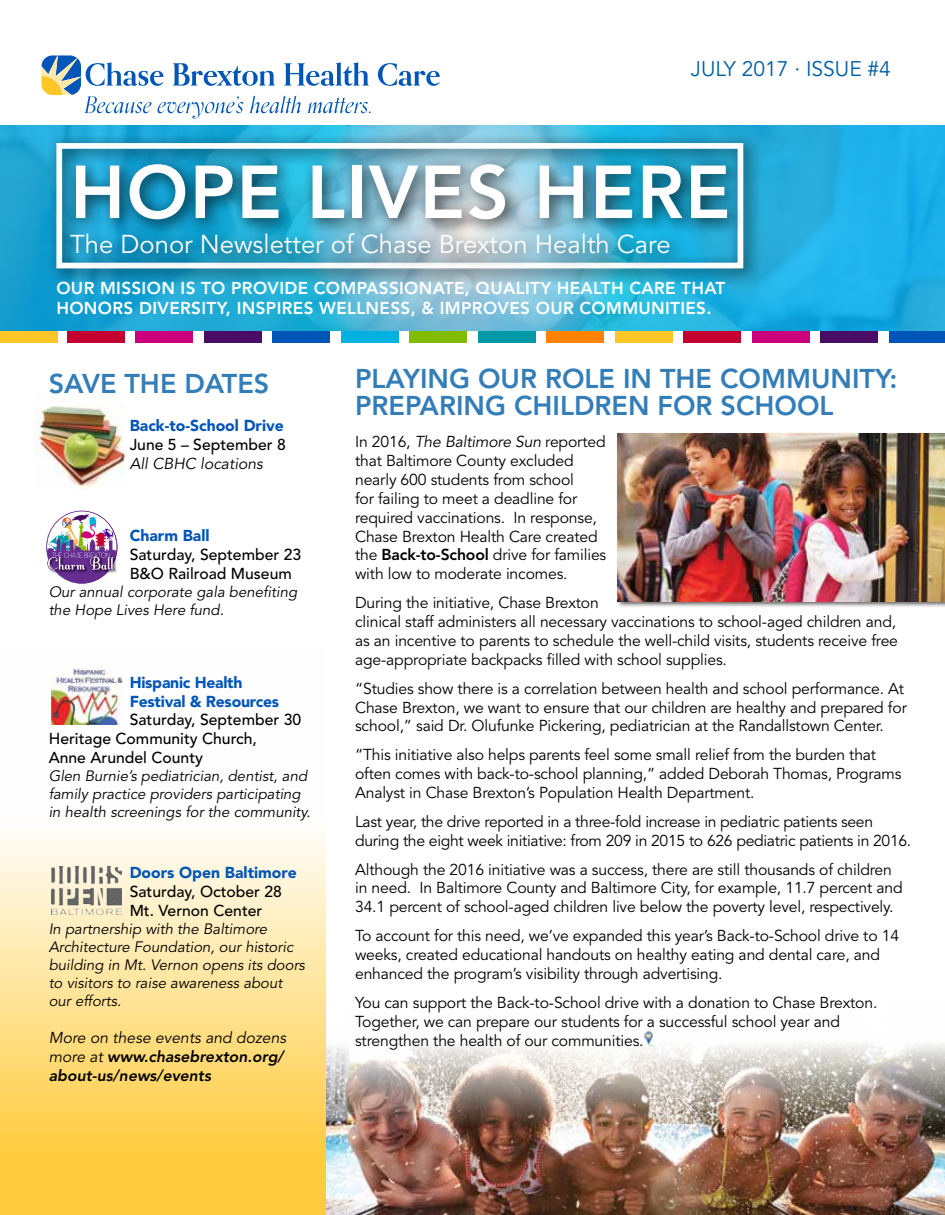
<style>
.page{position:relative;width:945px;height:1215px;background:#fff}
.page>*{position:absolute;margin:0;border:0;box-sizing:border-box;transform-origin:0 0}
.t1{font:800 74.1px "Avenir LT Std";letter-spacing:.02em;color:#fff}
.t2{font:800 27px/27px "Avenir LT Std";color:#337db8}
.t3{font:25.65px "Avenir LT Std";color:#fff}
.t4{font:21px "Avenir LT Std";color:#005da6}
.t5{font:800 17.1px/20px "Avenir LT Std";letter-spacing:.02em;color:#fff}
.t6{font:15.75px/18.9px "Avenir LT Std";letter-spacing:-.01em;color:#000}
.t7{font:500 15.75px/18.9px "Avenir LT Std";color:#000}
.t8{font:900 15.75px/18.9px "Avenir LT Std";color:#0055b8}
.t9{font:italic 800 15.75px/18.9px "Avenir LT Std";color:#000}
.t10{font:italic 15.75px "Avenir LT Std";color:#000}
.t11{font:italic 15px/18px "Avenir LT Std";color:#000}
.s1{font-weight:400}
.s2{font-style:italic}
.s3{font-weight:800}
</style>
<div class="page">
<img style="left:326px;top:1031px;width:619px;height:184px">
<svg style="left:0;top:724px;width:326px;height:491px"></svg>
<svg style="left:0;top:126px;width:945px;height:205px;background:#2bafde"></svg>
<svg style="left:378px;top:63px;width:62px;height:23px"></svg>
<svg style="left:41px;top:56px;width:330px;height:63px"></svg>
<div style="left:47px;top:134px;width:715px;height:153px;background:#000;opacity:.75"></div>
<div style="left:56px;top:143px;width:687px;height:125px;border:6px solid #fff"></div>
<div style="left:63px;top:155px;width:682px;height:117px;background:#000;opacity:.75"></div>
<div style="left:0;top:331px;width:57px;height:12px;background:#ffc627"></div>
<div style="left:615px;top:331px;width:58px;height:12px;background:#ffc627"></div>
<div style="left:67px;top:331px;width:58px;height:12px;background:#c3002f"></div>
<div style="left:684px;top:331px;width:57px;height:12px;background:#c3002f"></div>
<div style="left:136px;top:331px;width:57px;height:12px;background:#cc007b"></div>
<div style="left:752px;top:331px;width:57px;height:12px;background:#cc007b"></div>
<div style="left:204px;top:331px;width:58px;height:12px;background:#4a0d66"></div>
<div style="left:821px;top:331px;width:57px;height:12px;background:#4a0d66"></div>
<div style="left:273px;top:331px;width:57px;height:12px;background:#0055b8"></div>
<div style="left:889px;top:331px;width:56px;height:12px;background:#0055b8"></div>
<div style="left:341px;top:331px;width:58px;height:12px;background:#00b1e1"></div>
<div style="left:410px;top:331px;width:57px;height:12px;background:#82bc00"></div>
<div style="left:478px;top:331px;width:58px;height:12px;background:#0099a8"></div>
<div style="left:547px;top:331px;width:57px;height:12px;background:#ff8300"></div>
<div style="left:616px;top:432px;width:329px;height:176px;background:#000;opacity:.65"></div>
<img style="left:618px;top:434px;width:327px;height:167px">
<img style="left:46px;top:511px;width:72px;height:73px">
<img style="left:51px;top:866px;width:71px;height:49px">
<img style="left:51px;top:668px;width:72px;height:56px">
<img style="left:36px;top:406px;width:91px;height:83px">
<svg style="left:644px;top:1032px;width:12px;height:13px"></svg>
<h3 class="t4" style="left:691px;top:56px;width:202px">JULY 2017 ∙ ISSUE #4</h3>
<h1 class="t1" style="left:70px;top:148px;width:662px">HOPE LIVES HERE</h1>
<h3 class="t3" style="left:70px;top:229px;width:602px">The Donor Newsletter of Chase Brexton Health Care</h3>
<p class="t5" style="left:56px;top:278px;width:670px">OUR MISSION IS TO PROVIDE COMPASSIONATE, QUALITY HEALTH CARE THAT<br>HONORS DIVERSITY, INSPIRES WELLNESS, &amp; IMPROVES OUR COMMUNITIES.</p>
<h2 class="t2" style="left:49px;top:370px;width:222px">SAVE THE DATES</h2>
<p class="t8" style="left:130px;top:416px;width:156px">Back-to-School Drive</p>
<p class="t7" style="left:130px;top:435px;width:158px">June 5 – September 8</p>
<p class="t10" style="left:130px;top:454px;width:135px">All CBHC locations</p>
<p class="t8" style="left:130px;top:526px;width:81px">Charm Ball</p>
<p class="t7" style="left:130px;top:546px;width:173px">Saturday, September 23<br>B&amp;O Railroad Museum</p>
<p class="t11" style="left:49px;top:583px;width:250px">Our annual corporate gala benefiting the Hope Lives Here fund.</p>
<p class="t8" style="left:130px;top:673px;width:151px">Hispanic Health<br>Festival &amp; Resources</p>
<p class="t7" style="left:49px;top:711px;width:254px;text-indent:81px">Saturday, September 30<br>Heritage Community Church,<br>Anne Arundel County</p>
<p class="t11" style="left:49px;top:768px;width:263px">Glen Burnie’s pediatrician, dentist, and family practice providers participating in health screenings for the community.</p>
<p class="t8" style="left:130px;top:863px;width:169px">Doors Open Baltimore</p>
<p class="t7" style="left:130px;top:882px;width:154px">Saturday, October 28<br>Mt. Vernon Center</p>
<p class="t11" style="left:49px;top:920px;width:258px">In partnership with the Baltimore<br>Architecture Foundation, our historic building in Mt. Vernon opens its doors to visitors to raise awareness about our efforts.</p>
<p class="t9" style="left:49px;top:1029px;width:239px"><span class="s1">More on these events and dozens more at</span> www.chasebrexton.org/ about-us/news/events</p>
<h2 class="t2" style="left:355px;top:365px;width:544px">PLAYING OUR ROLE IN THE COMMUNITY:<br>PREPARING CHILDREN FOR SCHOOL</h2>
<p class="t6" style="left:355px;top:433px;width:253px">In 2016, <span class="s2">The Baltimore Sun</span> reported that Baltimore County excluded nearly 600 students from school<br>for failing to meet a deadline for required vaccinations. In response, Chase Brexton Health Care created the <span class="s3">Back-to-School</span> drive for families with low to moderate incomes.</p>
<p class="t6" style="left:355px;top:594px;width:544px">During the initiative, Chase Brexton<br>clinical staff administers all necessary vaccinations to school-aged children and, as an incentive to parents to schedule the well-child visits, students receive free age-appropriate backpacks filled with school supplies.</p>
<p class="t6" style="left:355px;top:679px;width:553px">“Studies show there is a correlation between health and school performance. At<br>Chase Brexton, we want to ensure that our children are healthy and prepared for school,” said Dr. Olufunke Pickering, pediatrician at the Randallstown Center.</p>
<p class="t6" style="left:355px;top:746px;width:548px">“This initiative also helps parents feel some small relief from the burden that often comes with back-to-school planning,” added Deborah Thomas, Programs<br>Analyst in Chase Brexton’s Population Health Department.</p>
<p class="t6" style="left:355px;top:812px;width:558px">Last year, the drive reported in a three-fold increase in pediatric patients seen during the eight week initiative: from 209 in 2015 to 626 pediatric patients in 2016.</p>
<p class="t6" style="left:355px;top:860px;width:549px">Although the 2016 initiative was a success, there are still thousands of children in need. In Baltimore County and Baltimore City, for example, 11.7 percent and<br>34.1 percent of school-aged children live below the poverty level, respectively.</p>
<p class="t6" style="left:355px;top:927px;width:546px">To account for this need, we’ve expanded this year’s Back-to-School drive to 14 weeks, created educational handouts on healthy eating and dental care, and enhanced the program’s visibility through advertising.</p>
<p class="t6" style="left:355px;top:993px;width:524px">You can support the Back-to-School drive with a donation to Chase Brexton.<br>Together, we can prepare our students for a successful school year and strengthen the health of our communities.</p>
</div>
